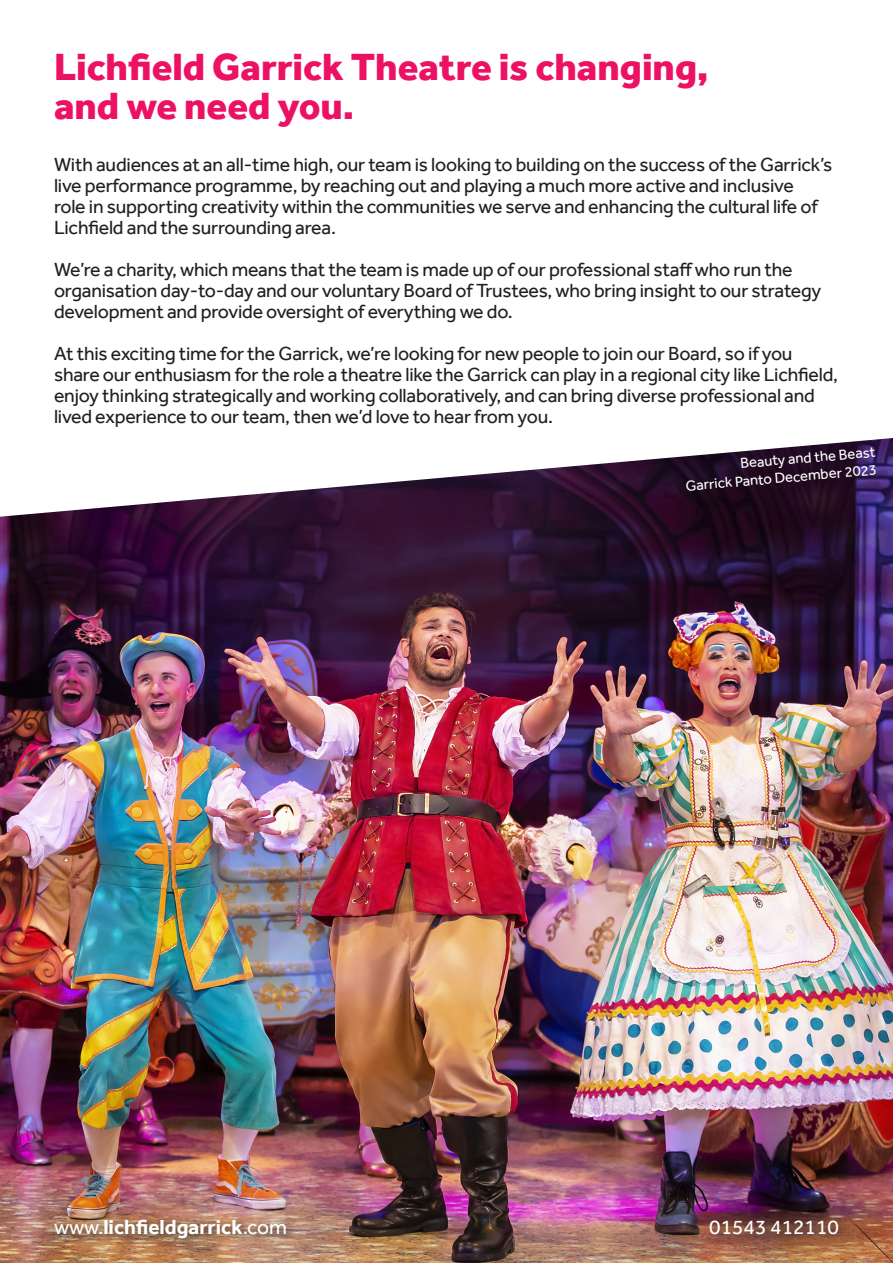
<style>
.page{position:relative;width:893px;height:1263px;background:#fff}
.page>*{position:absolute;margin:0;border:0;box-sizing:border-box;transform-origin:0 0}
.t1{font:800 39px "Effra";color:#ec1163}
.t2{font:700 21px "Effra";color:#fff}
.t3{font:21px "Effra";color:#fff}
.t4{font:19.5px/21px "Effra";letter-spacing:-.01em;color:#231f20}
.t5{font:14.85px "Effra";color:#fff}
.s1{font-weight:400}
</style>
<div class="page">
<img style="left:0;top:438px;width:893px;height:825px">
<div style="left:49px;top:1214px;width:248px;height:35px;background:#231f20;opacity:.85"></div>
<div style="left:704px;top:1214px;width:146px;height:32px;background:#231f20;opacity:.85"></div>
<p class="t1" style="left:54px;top:44px;width:656px">Lichfield Garrick Theatre is changing,</p>
<p class="t1" style="left:54px;top:83px;width:302px">and we need you.</p>
<p class="t4" style="left:54px;top:154px;width:780px">With audiences at an all-time high, our team is looking to building on the success of the Garrick’s live performance programme, by reaching out and playing a much more active and inclusive<br>role in supporting creativity within the communities we serve and enhancing the cultural life of Lichfield and the surrounding area.</p>
<p class="t4" style="left:54px;top:259px;width:769px">We’re a charity, which means that the team is made up of our professional staff who run the organisation day-to-day and our voluntary Board of Trustees, who bring insight to our strategy development and provide oversight of everything we do.</p>
<p class="t4" style="left:54px;top:343px;width:786px">At this exciting time for the Garrick, we’re looking for new people to join our Board, so if you share our enthusiasm for the role a theatre like the Garrick can play in a regional city like Lichfield, enjoy thinking strategically and working collaboratively, and can bring diverse professional and lived experience to our team, then we’d love to hear from you.</p>
<p class="t5" style="left:740px;top:454px;width:137px;rotate:-5deg">Beauty and the Beast</p>
<p class="t5" style="left:685px;top:477px;width:194px;rotate:-5deg">Garrick Panto December 2023</p>
<p class="t2" style="left:54px;top:1214px;width:234px"><span class="s1">www.</span>lichfieldgarrick<span class="s1">.com</span></p>
<p class="t3" style="left:709px;top:1214px;width:131px">01543 412110</p>
</div>
